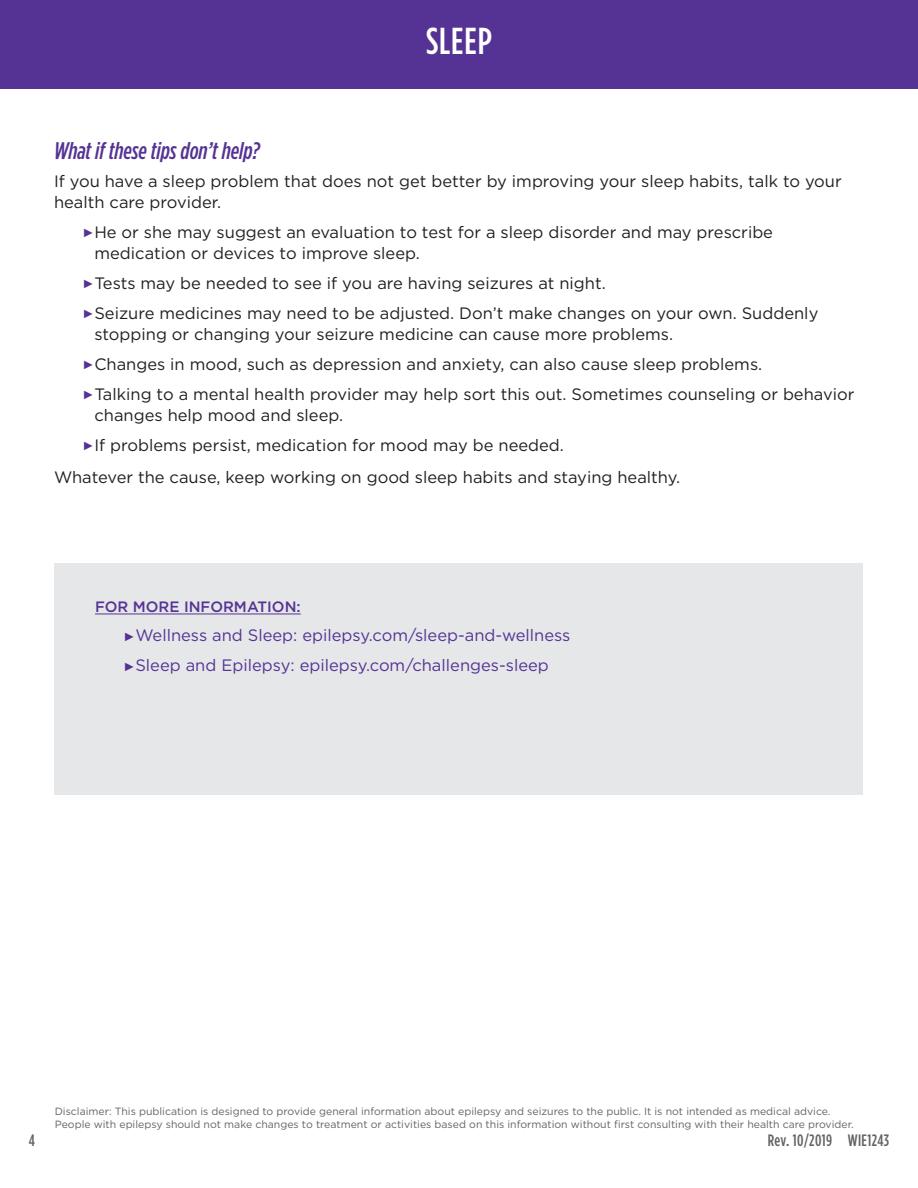
<style>
.page{position:relative;width:918px;height:1188px;background:#fff}
.page>*{position:absolute;margin:0;border:0;box-sizing:border-box;transform-origin:0 0}
.t1{font:500 37.5px "Gotham Condensed";letter-spacing:.025em;color:#fff}
.t2{font:italic 500 24px "Gotham Condensed";color:#553394}
.t3{font:16.5px/21px "Gotham";color:#231f20}
.t4{font:16.5px "Gotham";color:#553394}
.t5{font:500 16.5px "Gotham Condensed";letter-spacing:.025em;color:#636366}
.t6{font:500 15px "Gotham";color:#553394}
.t7{font:10.5px/12.6px "Gotham";color:#636366}
.s1{font-family:"Arial";font-weight:700;font-size:12px;color:#553394}
.s2{font-family:"Arial";font-weight:700;font-size:12px}
</style>
<div class="page">
<div style="left:0;top:0;width:918px;height:88px;background:#553394"></div>
<div style="left:54px;top:564px;width:808px;height:231px;background:#e6e7e9"></div>
<hr style="left:95px;top:614px;width:206px;height:1px;background:#553394">
<p class="t1" style="left:426px;top:20px;width:67px">SLEEP</p>
<p class="t2" style="left:54px;top:137px;width:207px">What if these tips don’t help?</p>
<p class="t3" style="left:54px;top:171px;width:789px">If you have a sleep problem that does not get better by improving your sleep habits, talk to your health care provider.</p>
<p class="t3" style="left:94px;top:222px;width:680px;text-indent:-12px"><span class="s1">►</span>He or she may suggest an evaluation to test for a sleep disorder and may prescribe medication or devices to improve sleep.</p>
<p class="t3" style="left:82px;top:273px;width:525px"><span class="s1">►</span>Tests may be needed to see if you are having seizures at night.</p>
<p class="t3" style="left:94px;top:303px;width:725px;text-indent:-12px"><span class="s1">►</span>Seizure medicines may need to be adjusted. Don’t make changes on your own. Suddenly stopping or changing your seizure medicine can cause more problems.</p>
<p class="t3" style="left:82px;top:354px;width:681px"><span class="s1">►</span>Changes in mood, such as depression and anxiety, can also cause sleep problems.</p>
<p class="t3" style="left:94px;top:384px;width:762px;text-indent:-12px"><span class="s1">►</span>Talking to a mental health provider may help sort this out. Sometimes counseling or behavior changes help mood and sleep.</p>
<p class="t3" style="left:82px;top:435px;width:483px"><span class="s1">►</span>If problems persist, medication for mood may be needed.</p>
<p class="t3" style="left:54px;top:466px;width:628px">Whatever the cause, keep working on good sleep habits and staying healthy.</p>
<p class="t6" style="left:95px;top:597px;width:207px">FOR MORE INFORMATION:</p>
<p class="t4" style="left:124px;top:625px;width:448px"><span class="s2">►</span>Wellness and Sleep: epilepsy.com/sleep-and-wellness</p>
<p class="t4" style="left:124px;top:655px;width:427px"><span class="s2">►</span>Sleep and Epilepsy: epilepsy.com/challenges-sleep</p>
<p class="t5" style="left:29px;top:1131px;width:8px">4</p>
<p class="t7" style="left:55px;top:1105px;width:800px">Disclaimer: This publication is designed to provide general information about epilepsy and seizures to the public. It is not intended as medical advice.<br>People with epilepsy should not make changes to treatment or activities based on this information without first consulting with their health care provider.</p>
<p class="t5" style="left:768px;top:1131px;width:123px">Rev. 10/2019 WIE1243</p>
</div>
